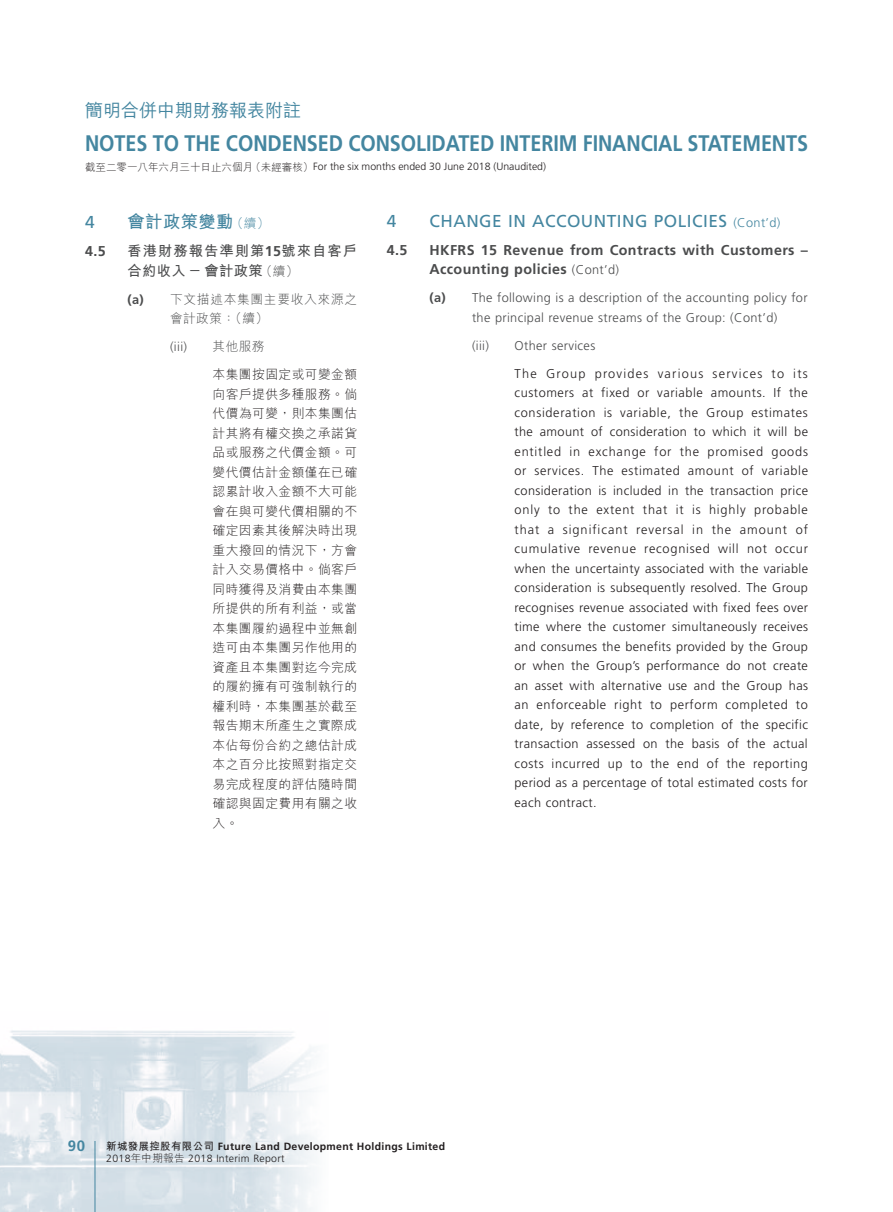
<style>
.page{position:relative;width:893px;height:1212px;background:#fff}
.page>*{position:absolute;margin:0;border:0;box-sizing:border-box;transform-origin:0 0}
.t1{font:700 22.5px "Frutiger LT Std";letter-spacing:-.005em;color:#4486a0;scale:.88 1}
.t2{font:500 18px "M Hei HK";color:#4486a0}
.t3{font:17.25px "Frutiger LT Std";color:#4486a0}
.t4{font:700 17.25px "M Hei HK";letter-spacing:.03em;color:#4486a0}
.t5{font:700 15px "Frutiger LT Std";color:#4486a0}
.t6{font:700 14.25px/19.5px "Frutiger LT Std";letter-spacing:.03em;color:#4b4c4d}
.t7{font:700 14.25px/19.5px "M Hei HK";letter-spacing:.075em;color:#4b4c4d}
.t8{font:300 12.75px/19.5px "Frutiger LT Std";letter-spacing:.025em;color:#231f20;text-align:justify}
.t9{font:300 12.75px/19.5px "M Hei HK";letter-spacing:.035em;color:#231f20;text-align:justify}
.t10{font:300 12.75px/19.5px "Frutiger LT Std";letter-spacing:.03em;color:#4b4c4d}
.t11{font:300 12.75px/19.5px "M Hei HK";letter-spacing:.05em;color:#4b4c4d}
.t12{font:300 12.75px "Frutiger LT Std";color:#4486a0}
.t13{font:700 10.5px/12px "Frutiger LT Std";letter-spacing:.03em;color:#231f20}
.t14{font:300 10.5px "Frutiger LT Std";color:#231f20}
.s1{font-family:"M Hei HK"}
.s2{font-weight:300;font-size:12.75px}
.s3{font-family:"Frutiger LT Std"}
.s4{font-family:"Frutiger LT Std";font-weight:700}
.s5{font-weight:700}
.s6{font-weight:300}
.s7{font-family:"M Hei HK";font-weight:300}
</style>
<div class="page">
<img style="left:0;top:1030px;width:315px;height:182px">
<hr style="left:95px;top:1141px;width:1px;height:71px;background:#4486a0">
<h2 class="t2" style="left:85px;top:97px;width:217px">簡明合併中期財務報表附註</h2>
<h1 class="t1" style="left:85px;top:130px;width:823px">NOTES TO THE CONDENSED CONSOLIDATED INTERIM FINANCIAL STATEMENTS</h1>
<p class="t14" style="left:85px;top:161px;width:462px"><span class="s1">截至二零一八年六月三十日止六個月（未經審核）</span>For the six months ended 30 June 2018 (Unaudited)</p>
<h3 class="t3" style="left:85px;top:212px;width:11px">4</h3>
<h3 class="t4" style="left:128px;top:209px;width:144px">會計政策變動<span class="s2">（續）</span></h3>
<p class="t6" style="left:85px;top:241px;width:22px">4.5</p>
<p class="t7" style="left:128px;top:240px;width:231px">香港財務報告準則第<span class="s3">15</span>號來自客戶合約收入－會計政策<span class="s2">（續）</span></p>
<p class="t11" style="left:170px;top:289px;width:189px;text-indent:-43px"><span class="s4">(a)</span> 下文描述本集團主要收入來源之會計政策：（續）</p>
<p class="t10" style="left:170px;top:337px;width:19px">(iii)</p>
<p class="t11" style="left:213px;top:336px;width:54px">其他服務</p>
<p class="t9" style="left:213px;top:364px;width:146px">本集團按固定或可變金額向客戶提供多種服務。倘代價為可變，則本集團估計其將有權交換之承諾貨品或服務之代價金額。可變代價估計金額僅在已確認累計收入金額不大可能會在與可變代價相關的不確定因素其後解決時出現重大撥回的情況下，方會計入交易價格中。倘客戶同時獲得及消費由本集團所提供的所有利益，或當本集團履約過程中並無創造可由本集團另作他用的資產且本集團對迄今完成的履約擁有可強制執行的權利時，本集團基於截至報告期末所產生之實際成本佔每份合約之總估計成本之百分比按照對指定交易完成程度的評估隨時間確認與固定費用有關之收入。</p>
<h3 class="t3" style="left:387px;top:211px;width:11px">4</h3>
<h3 class="t3" style="left:429px;top:211px;width:24px">CHANGE</h3>
<h3 class="t3" style="left:508px;top:211px;width:37px">IN ACCOUNTING</h3>
<h3 class="t3" style="left:654px;top:211px;width:10px">POLICIES</h3>
<p class="t12" style="left:733px;top:215px;width:49px">(Cont’d)</p>
<p class="t6" style="left:387px;top:240px;width:22px">4.5</p>
<p class="t6" style="left:429px;top:240px;width:380px">HKFRS 15 Revenue from Contracts with Customers –<br>Accounting policies <span class="s2">(Cont’d)</span></p>
<p class="t10" style="left:472px;top:288px;width:337px;text-indent:-43px"><span class="s5">(a)</span> The following is a description of the accounting policy for the principal revenue streams of the Group: (Cont’d)</p>
<p class="t10" style="left:472px;top:336px;width:19px">(iii)</p>
<p class="t10" style="left:514px;top:336px;width:82px">Other services</p>
<p class="t8" style="left:514px;top:364px;width:295px">The Group provides various services to its customers at fixed or variable amounts. If the consideration is variable, the Group estimates the amount of consideration to which it will be entitled in exchange for the promised goods or services. The estimated amount of variable consideration is included in the transaction price only to the extent that it is highly probable that a significant reversal in the amount of cumulative revenue recognised will not occur when the uncertainty associated with the variable consideration is subsequently resolved. The Group recognises revenue associated with fixed fees over time where the customer simultaneously receives and consumes the benefits provided by the Group or when the Group’s performance do not create an asset with alternative use and the Group has an enforceable right to perform completed to date, by reference to completion of the specific transaction assessed on the basis of the actual costs incurred up to the end of the reporting period as a percentage of total estimated costs for each contract.</p>
<p class="t5" style="left:68px;top:1137px;width:19px">90</p>
<p class="t13" style="left:106px;top:1140px;width:340px"><span class="s1">新城發展控股有限公司</span> Future Land Development Holdings Limited<br><span class="s6">2018</span><span class="s7">年中期報告</span> <span class="s6">2018 Interim Report</span></p>
</div>
